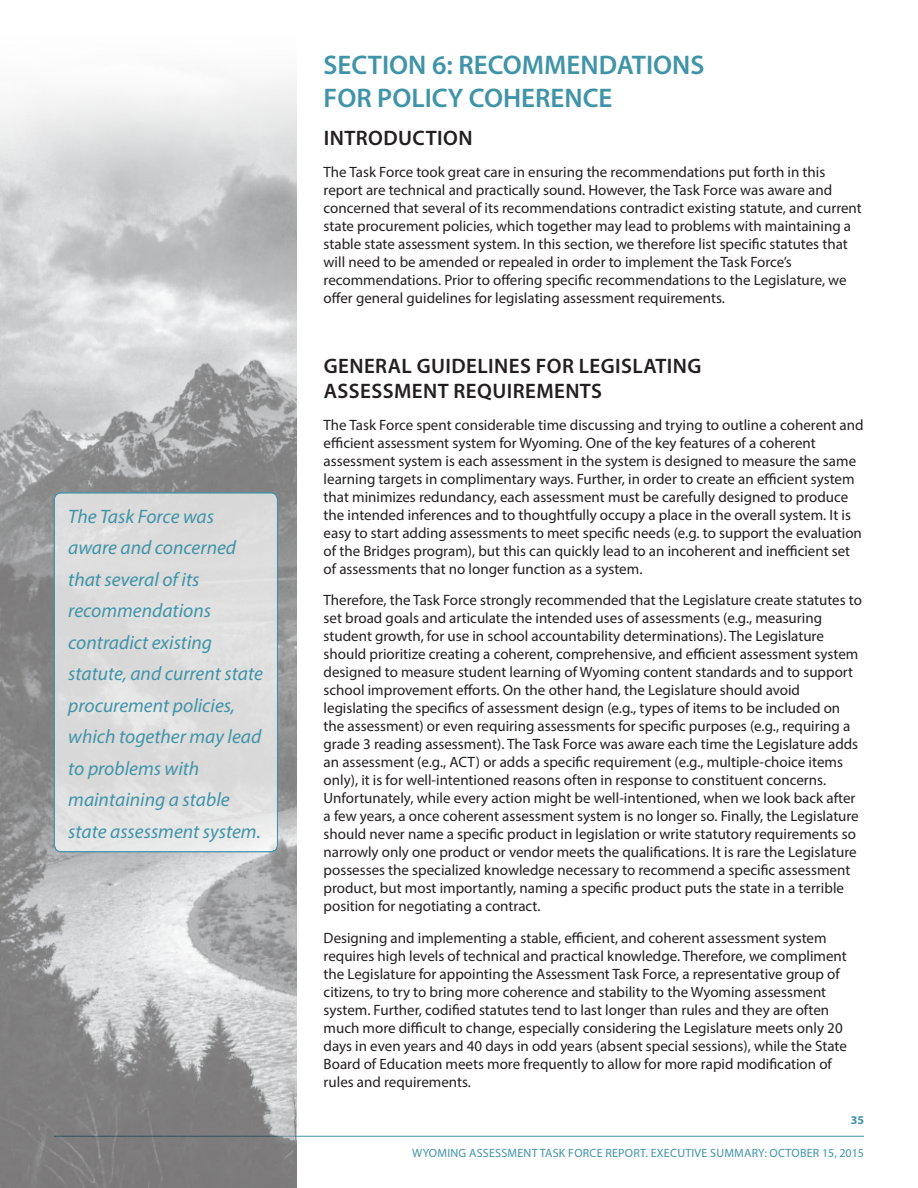
<style>
.page{position:relative;width:918px;height:1188px;background:#fff}
.page>*{position:absolute;margin:0;border:0;box-sizing:border-box;transform-origin:0 0}
.t1{font:600 27px/32.4px "Myriad Pro";color:#4094a8}
.t2{font:600 21px/25.2px "Myriad Pro";letter-spacing:.02em;color:#231f20}
.t3{font:italic 19.5px/31.5px "Myriad Pro";color:#4094a8}
.t4{font:15px/18px "Myriad Pro";color:#231f20}
.t5{font:12px "Myriad Pro";letter-spacing:.02em;color:#4094a8}
.t6{font:700 12px "Myriad Pro";color:#4094a8}
</style>
<div class="page">
<hr style="left:54px;top:1136px;width:810px;height:1px;background:#4094a8">
<img style="left:0;top:80px;width:297px;height:1108px">
<div style="left:54px;top:493px;width:223px;height:359px;background:#dcdcdd;border-radius:7px"></div>
<div style="left:54px;top:492px;width:224px;height:360px;border:1px solid #4094a8;border-radius:7px"></div>
<h3 class="t3" style="left:68px;top:500px;width:196px">The Task Force was aware and concerned that several of its recommendations contradict existing statute, and current state procurement policies, which together may lead to problems with maintaining a stable state assessment system.</h3>
<h1 class="t1" style="left:324px;top:48px;width:382px">SECTION 6: RECOMMENDATIONS<br>FOR POLICY COHERENCE</h1>
<h2 class="t2" style="left:324px;top:125px;width:150px">INTRODUCTION</h2>
<p class="t4" style="left:324px;top:163px;width:540px">The Task Force took great care in ensuring the recommendations put forth in this report are technical and practically sound. However, the Task Force was aware and concerned that several of its recommendations contradict existing statute, and current state procurement policies, which together may lead to problems with maintaining a stable state assessment system. In this section, we therefore list specific statutes that will need to be amended or repealed in order to implement the Task Force’s recommendations. Prior to offering specific recommendations to the Legislature, we offer general guidelines for legislating assessment requirements.</p>
<h2 class="t2" style="left:324px;top:353px;width:379px">GENERAL GUIDELINES FOR LEGISLATING<br>ASSESSMENT REQUIREMENTS</h2>
<p class="t4" style="left:324px;top:415px;width:542px">The Task Force spent considerable time discussing and trying to outline a coherent and efficient assessment system for Wyoming. One of the key features of a coherent assessment system is each assessment in the system is designed to measure the same learning targets in complimentary ways. Further, in order to create an efficient system that minimizes redundancy, each assessment must be carefully designed to produce the intended inferences and to thoughtfully occupy a place in the overall system. It is easy to start adding assessments to meet specific needs (e.g. to support the evaluation of the Bridges program), but this can quickly lead to an incoherent and inefficient set of assessments that no longer function as a system.</p>
<p class="t4" style="left:324px;top:591px;width:540px">Therefore, the Task Force strongly recommended that the Legislature create statutes to set broad goals and articulate the intended uses of assessments (e.g., measuring student growth, for use in school accountability determinations). The Legislature should prioritize creating a coherent, comprehensive, and efficient assessment system designed to measure student learning of Wyoming content standards and to support school improvement efforts. On the other hand, the Legislature should avoid legislating the specifics of assessment design (e.g., types of items to be included on the assessment) or even requiring assessments for specific purposes (e.g., requiring a grade 3 reading assessment). The Task Force was aware each time the Legislature adds an assessment (e.g., ACT) or adds a specific requirement (e.g., multiple-choice items only), it is for well-intentioned reasons often in response to constituent concerns.<br>Unfortunately, while every action might be well-intentioned, when we look back after a few years, a once coherent assessment system is no longer so. Finally, the Legislature should never name a specific product in legislation or write statutory requirements so narrowly only one product or vendor meets the qualifications. It is rare the Legislature possesses the specialized knowledge necessary to recommend a specific assessment product, but most importantly, naming a specific product puts the state in a terrible position for negotiating a contract.</p>
<p class="t4" style="left:324px;top:928px;width:525px">Designing and implementing a stable, efficient, and coherent assessment system requires high levels of technical and practical knowledge. Therefore, we compliment the Legislature for appointing the Assessment Task Force, a representative group of citizens, to try to bring more coherence and stability to the Wyoming assessment system. Further, codified statutes tend to last longer than rules and they are often much more difficult to change, especially considering the Legislature meets only 20 days in even years and 40 days in odd years (absent special sessions), while the State Board of Education meets more frequently to allow for more rapid modification of rules and requirements.</p>
<p class="t6" style="left:851px;top:1112px;width:15px">35</p>
<p class="t5" style="left:412px;top:1146px;width:453px">WYOMING ASSESSMENT TASK FORCE REPORT. EXECUTIVE SUMMARY: OCTOBER 15, 2015</p>
</div>
